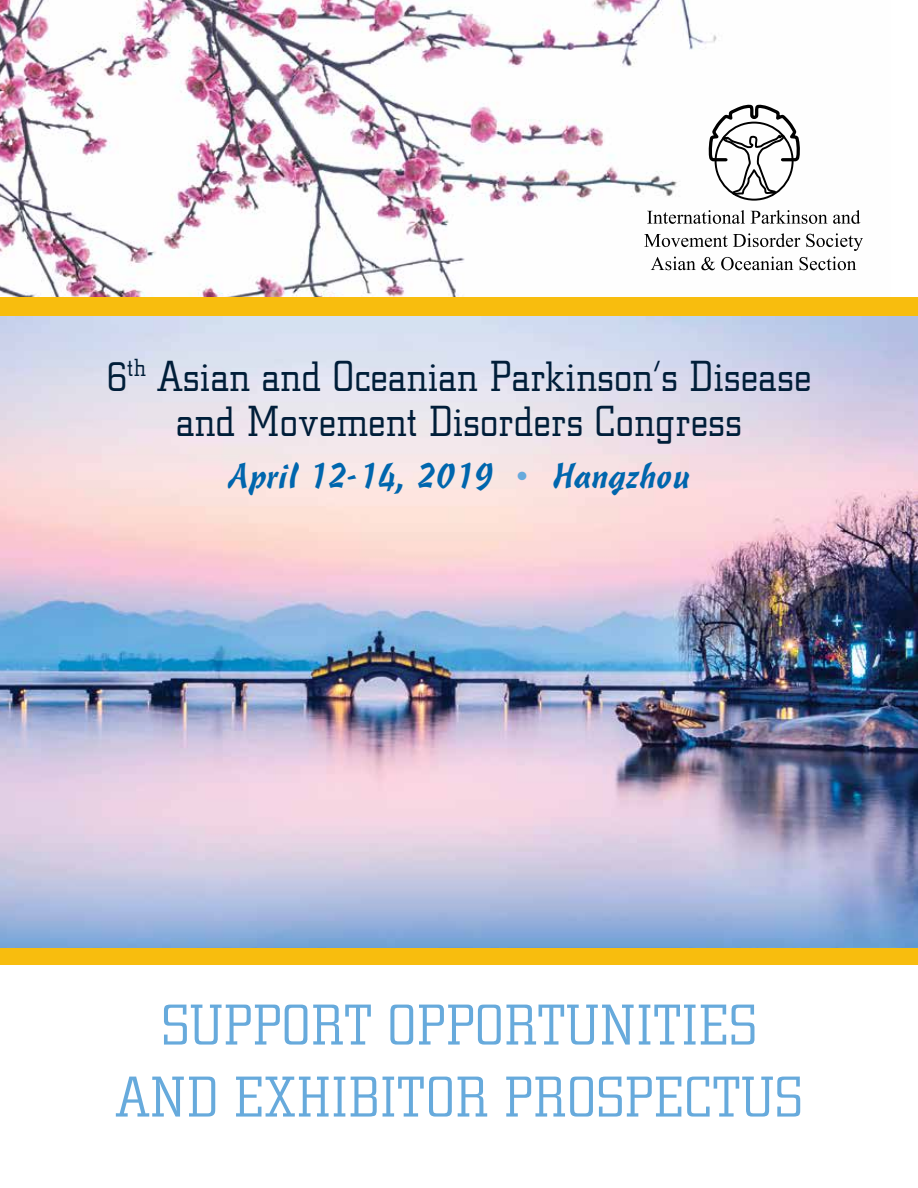
<style>
.page{position:relative;width:918px;height:1188px;background:#fff}
.page>*{position:absolute;margin:0;border:0;box-sizing:border-box;transform-origin:0 0}
.t1{font:60px/72px "City D Ligh";color:#67aadc;text-align:center}
.t2{font:45px/45px "City D Ligh";color:#001e39;text-align:center}
.t3{font:36px "Cassia";color:#0066ad}
.s1{font-family:"City D Ligh";color:#67aadc}
</style>
<div class="page">
<img style="left:0;top:0;width:861px;height:297px">
<svg style="left:706px;top:101px;width:97px;height:95px"></svg>
<svg style="left:647px;top:210px;width:98px;height:14px"></svg>
<svg style="left:751px;top:210px;width:109px;height:14px"></svg>
<svg style="left:644px;top:233px;width:156px;height:14px"></svg>
<svg style="left:806px;top:233px;width:57px;height:18px"></svg>
<svg style="left:651px;top:257px;width:64px;height:13px"></svg>
<svg style="left:721px;top:257px;width:72px;height:13px"></svg>
<svg style="left:800px;top:257px;width:56px;height:13px"></svg>
<div style="left:0;top:297px;width:918px;height:667px;background:#f8bd0e"></div>
<img style="left:0;top:316px;width:918px;height:631px">
<p class="t2" style="left:106px;top:355px;width:707px">6<sup>th</sup> Asian and Oceanian Parkinson’s Disease and Movement Disorders Congress</p>
<p class="t3" style="left:228px;top:455px;width:463px">April 12-14, 2019 <span class="s1">•</span> Hangzhou</p>
<h1 class="t1" style="left:115px;top:991px;width:689px">SUPPORT OPPORTUNITIES<br>AND EXHIBITOR PROSPECTUS</h1>
</div>
